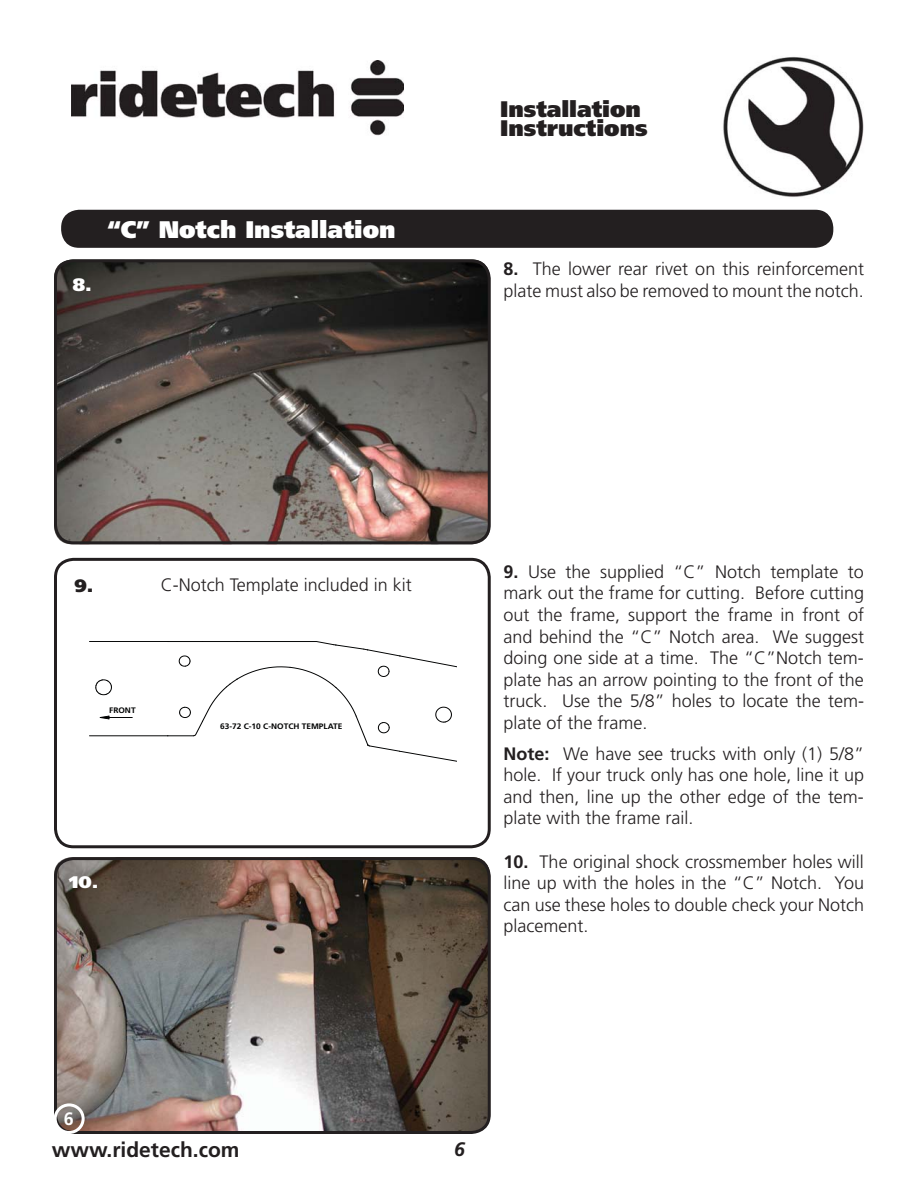
<style>
.page{position:relative;width:918px;height:1188px;background:#fff}
.page>*{position:absolute;margin:0;border:0;box-sizing:border-box;transform-origin:0 0}
.t1{font:900 24px "Frutiger";color:#fff}
.t2{font:900 22.5px/19.5px "Frutiger";color:#231f20}
.t3{font:700 21px "Frutiger";color:#231f20}
.t4{font:italic 700 19.5px "Frutiger";color:#231f20}
.t5{font:300 18px/21.6px "Frutiger";color:#231f20;text-align:justify}
.t6{font:900 18px "Frutiger";color:#231f20}
.t7{font:900 18px "Frutiger";color:#fff}
.t8{font:700 18px "Frutiger";color:#fff}
.t9{font:900 16.8px "Frutiger";color:#fff;scale:1.07 1}
.t10{font:700 7.95px "Frutiger";color:#010202;scale:1.05 1}
.s1{font-weight:700}
</style>
<div class="page">
<img style="left:723px;top:57px;width:141px;height:140px">
<img style="left:72px;top:61px;width:331px;height:75px">
<img style="left:54px;top:857px;width:436px;height:276px;border-radius:18px">
<div style="left:54px;top:558px;width:437px;height:290px;border:3px solid #231f20;border-radius:18px"></div>
<div style="left:61px;top:210px;width:772px;height:38px;background:#231f20;border-radius:18px"></div>
<div style="left:54px;top:857px;width:437px;height:277px;border:3px solid #231f20;border-radius:18px"></div>
<div style="left:54px;top:1103px;width:31px;height:31px;border:3px solid #fff;border-radius:50%"></div>
<hr style="left:89px;top:641px;width:79px;height:1px;background:#010202">
<hr style="left:89px;top:736px;width:79px;height:1px;background:#010202">
<svg style="left:96px;top:680px;width:16px;height:15px"></svg>
<svg style="left:168px;top:641px;width:289px;height:120px"></svg>
<hr style="left:100px;top:717px;width:32px;height:1px;background:#010202">
<svg style="left:101px;top:716px;width:9px;height:3px"></svg>
<img style="left:54px;top:260px;width:436px;height:284px;border-radius:18px">
<div style="left:54px;top:259px;width:437px;height:285px;border:3px solid #231f20;border-radius:18px"></div>
<p class="t7" style="left:73px;top:277px;width:20px">8.</p>
<h1 class="t1" style="left:108px;top:220px;width:290px">“C” Notch Installation</h1>
<p class="t2" style="left:500px;top:101px;width:149px">Installation<br>Instructions</p>
<p class="t5" style="left:504px;top:260px;width:362px"><span class="s1">8.</span> The lower rear rivet on this reinforcement plate must also be removed to mount the notch.</p>
<p class="t6" style="left:74px;top:579px;width:20px">9.</p>
<p class="t5" style="left:161px;top:576px;width:253px">C-Notch Template included in kit</p>
<p class="t10" style="left:109px;top:707px;width:27px">FRONT</p>
<p class="t10" style="left:220px;top:723px;width:118px">63-72 C-10 C-NOTCH TEMPLATE</p>
<p class="t9" style="left:69px;top:875px;width:29px">10.</p>
<p class="t5" style="left:504px;top:562px;width:362px"><span class="s1">9.</span> Use the supplied “C” Notch template to mark out the frame for cutting. Before cutting out the frame, support the frame in front of and behind the “C” Notch area. We suggest doing one side at a time. The “C”Notch tem&shy;plate has an arrow pointing to the front of the truck. Use the 5/8” holes to locate the tem&shy;plate of the frame.</p>
<p class="t5" style="left:504px;top:744px;width:362px"><span class="s1">Note:</span> We have see trucks with only (1) 5/8” hole. If your truck only has one hole, line it up and then, line up the other edge of the tem&shy;plate with the frame rail.</p>
<p class="t5" style="left:504px;top:852px;width:362px"><span class="s1">10.</span> The original shock crossmember holes will line up with the holes in the “C” Notch. You can use these holes to double check your Notch placement.</p>
<p class="t8" style="left:64px;top:1111px;width:12px">6</p>
<p class="t3" style="left:52px;top:1142px;width:189px">www.ridetech.com</p>
<p class="t4" style="left:454px;top:1142px;width:12px">6</p>
</div>
